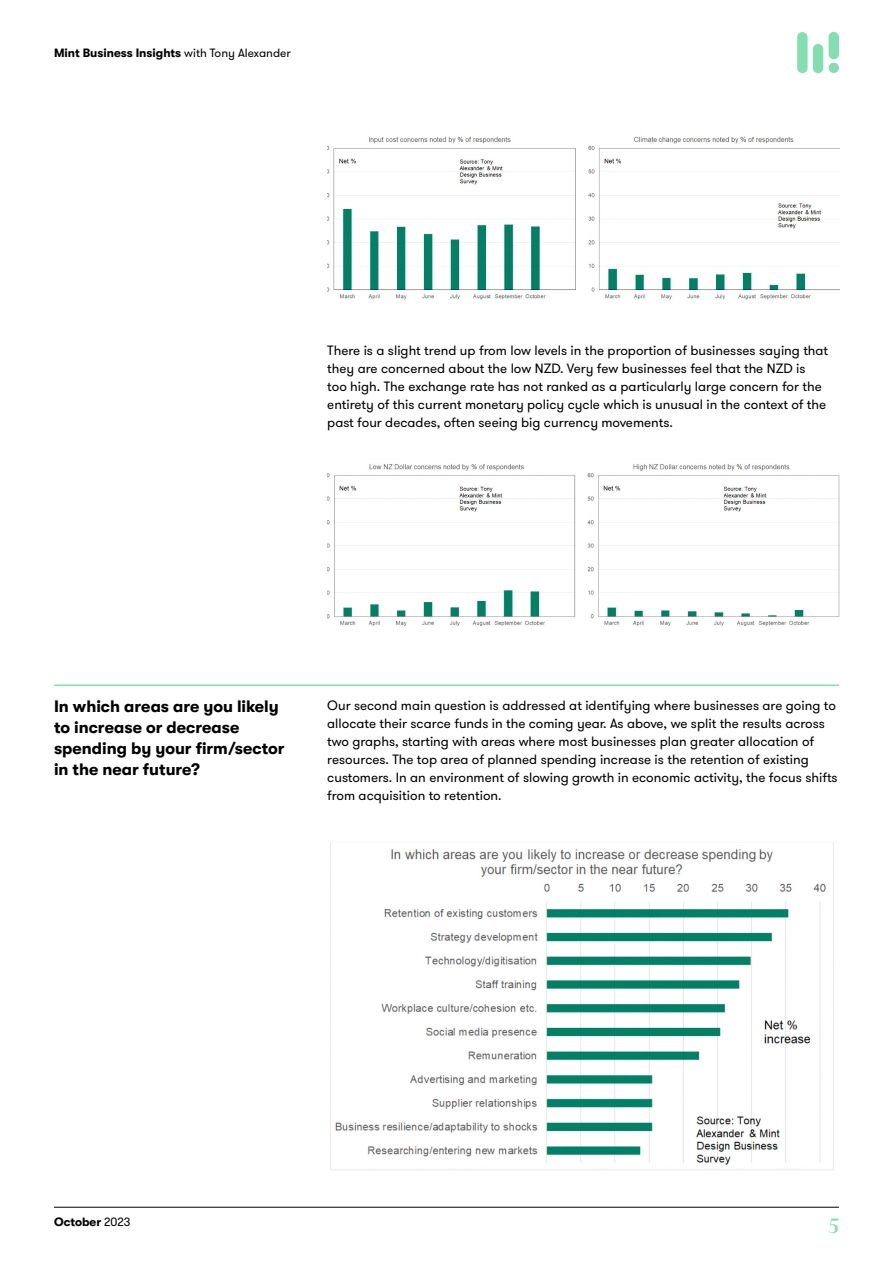
<style>
.page{position:relative;width:893px;height:1263px;background:#fff}
.page>*{position:absolute;margin:0;border:0;box-sizing:border-box;transform-origin:0 0}
.t1{font:500 21px "GT Super Display";color:#83deb2}
.t2{font:700 16.5px/21px "GT Walsheim";color:#000}
.t3{font:13.5px/18px "GT Walsheim";color:#000}
.t4{font:700 12px "GT Walsheim";color:#000}
.s1{font-weight:400}
</style>
<div class="page">
<hr style="left:54px;top:1207px;width:785px;height:1px;background:#000">
<div style="left:797px;top:32px;width:11px;height:41px;background:#83deb2;border-radius:5px"></div>
<div style="left:813px;top:44px;width:10px;height:29px;background:#83deb2;border-radius:5px"></div>
<div style="left:829px;top:32px;width:10px;height:27px;background:#83deb2;border-radius:5px"></div>
<div style="left:829px;top:63px;width:10px;height:10px;background:#83deb2;border-radius:50%"></div>
<img style="left:327px;top:136px;width:512px;height:164px">
<img style="left:327px;top:464px;width:512px;height:162px">
<img style="left:330px;top:842px;width:504px;height:328px">
<hr style="left:54px;top:684px;width:785px;height:2px;background:#83deb2">
<p class="t4" style="left:54px;top:46px;width:238px">Mint Business Insights <span class="s1">with Tony Alexander</span></p>
<p class="t3" style="left:327px;top:342px;width:502px">There is a slight trend up from low levels in the proportion of businesses saying that they are concerned about the low NZD. Very few businesses feel that the NZD is too high. The exchange rate has not ranked as a particularly large concern for the entirety of this current monetary policy cycle which is unusual in the context of the past four decades, often seeing big currency movements.</p>
<p class="t2" style="left:54px;top:696px;width:232px">In which areas are you likely to increase or decrease spending by your firm/sector in the near future?</p>
<p class="t3" style="left:327px;top:697px;width:512px">Our second main question is addressed at identifying where businesses are going to allocate their scarce funds in the coming year. As above, we split the results across two graphs, starting with areas where most businesses plan greater allocation of resources. The top area of planned spending increase is the retention of existing customers. In an environment of slowing growth in economic activity, the focus shifts from acquisition to retention.</p>
<p class="t4" style="left:54px;top:1215px;width:78px">October <span class="s1">2023</span></p>
<h1 class="t1" style="left:828px;top:1211px;width:12px">5</h1>
</div>
